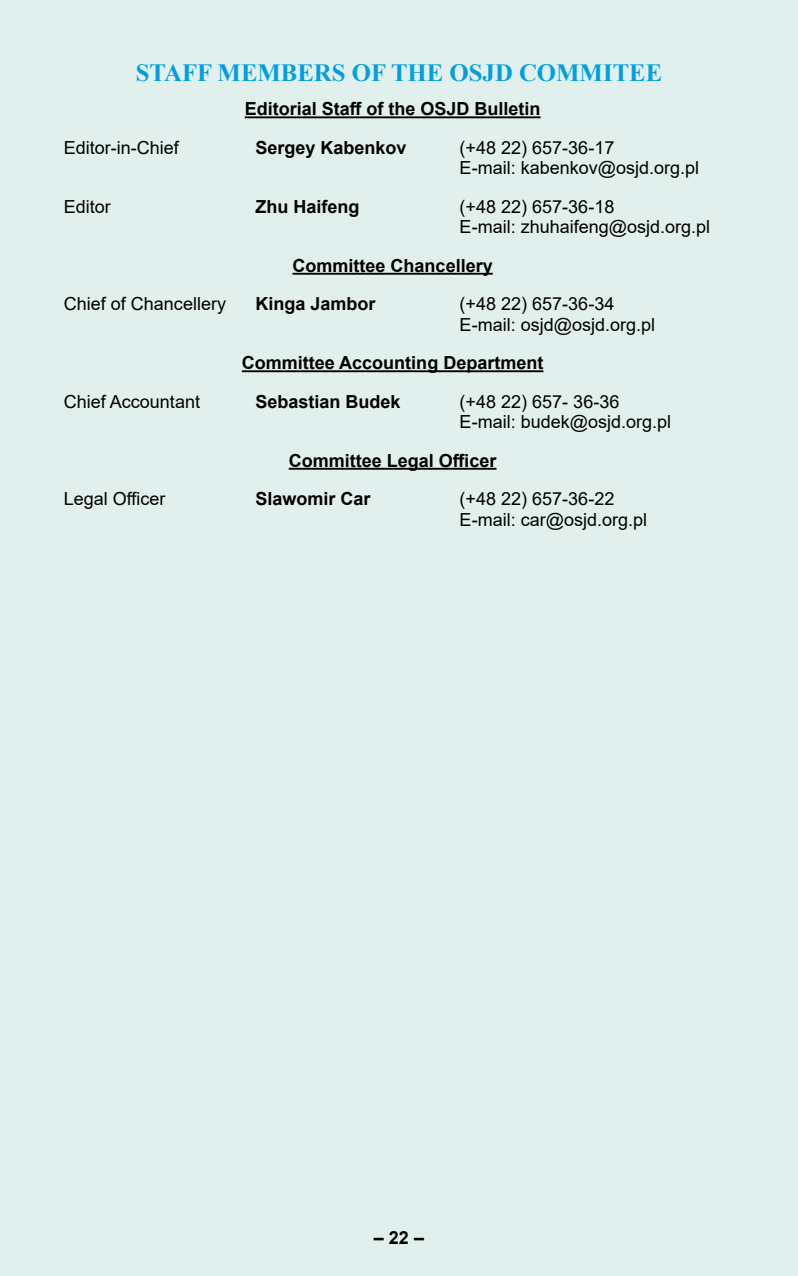
<style>
.page{position:relative;width:798px;height:1276px;background:#fff}
.page>*{position:absolute;margin:0;border:0;box-sizing:border-box;transform-origin:0 0}
.t1{font:700 24.75px "Times New Roman";color:#009fe3}
.t2{font:18px/20.2px "Arial";color:#000}
.t3{font:700 18px "Arial";color:#000}
</style>
<div class="page">
<div style="left:0;top:0;width:797px;height:1276px;background:#e1f0ec"></div>
<hr style="left:244px;top:116px;width:296px;height:2px;background:#000">
<hr style="left:292px;top:273px;width:200px;height:2px;background:#000">
<hr style="left:242px;top:370px;width:301px;height:2px;background:#000">
<hr style="left:288px;top:468px;width:208px;height:2px;background:#000">
<h1 class="t1" style="left:136px;top:54px;width:527px">STAFF MEMBERS OF THE OSJD COMMITEE</h1>
<p class="t3" style="left:244px;top:96px;width:297px">Editorial Staff of the OSJD Bulletin</p>
<p class="t2" style="left:64px;top:137px;width:117px">Editor-in-Chief</p>
<p class="t3" style="left:255px;top:135px;width:153px">Sergey Kabenkov</p>
<p class="t2" style="left:459px;top:137px;width:241px">(+48 22) 657-36-17<br>E-mail: kabenkov@osjd.org.pl</p>
<p class="t2" style="left:64px;top:196px;width:49px">Editor</p>
<p class="t3" style="left:255px;top:194px;width:106px">Zhu Haifeng</p>
<p class="t2" style="left:459px;top:196px;width:252px">(+48 22) 657-36-18<br>E-mail: zhuhaifeng@osjd.org.pl</p>
<p class="t3" style="left:292px;top:253px;width:202px">Committee Chancellery</p>
<p class="t2" style="left:64px;top:294px;width:164px">Chief of Chancellery</p>
<p class="t3" style="left:255px;top:291px;width:122px">Kinga Jambor</p>
<p class="t2" style="left:459px;top:294px;width:197px">(+48 22) 657-36-34<br>E-mail: osjd@osjd.org.pl</p>
<p class="t3" style="left:242px;top:350px;width:303px">Committee Accounting Department</p>
<p class="t2" style="left:64px;top:391px;width:138px">Chief Accountant</p>
<p class="t3" style="left:255px;top:389px;width:147px">Sebastian Budek</p>
<p class="t2" style="left:459px;top:391px;width:213px">(+48 22) 657- 36-36<br>E-mail: budek@osjd.org.pl</p>
<p class="t3" style="left:288px;top:448px;width:209px">Committee Legal Officer</p>
<p class="t2" style="left:64px;top:489px;width:103px">Legal Officer</p>
<p class="t3" style="left:255px;top:486px;width:117px">Slawomir Car</p>
<p class="t2" style="left:459px;top:489px;width:189px">(+48 22) 657-36-22<br>E-mail: car@osjd.org.pl</p>
<p class="t3" style="left:374px;top:1225px;width:52px">– 22 –</p>
</div>
